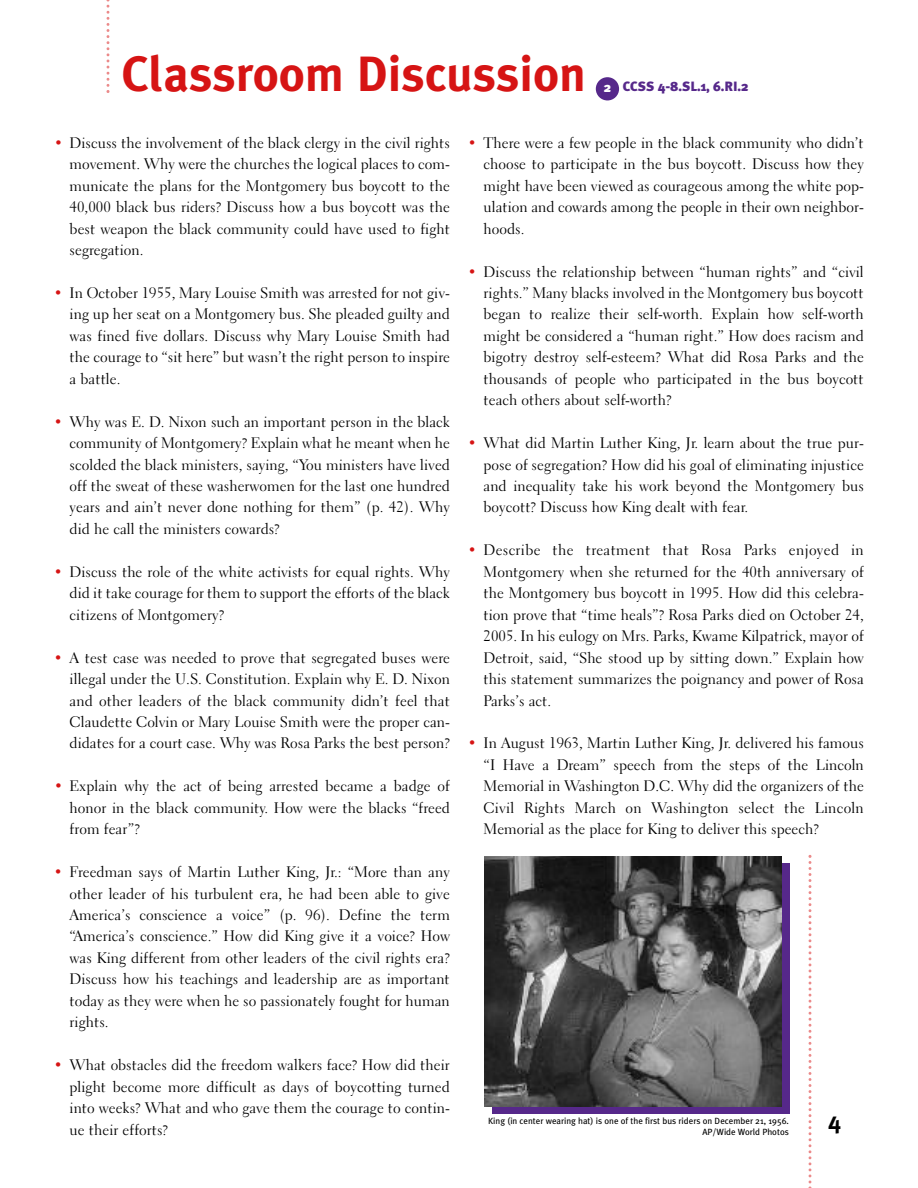
<style>
.page{position:relative;width:918px;height:1188px;background:#fff}
.page>*{position:absolute;margin:0;border:0;box-sizing:border-box;transform-origin:0 0}
.t1{font:700 49.5px "Meta Plus";color:#d61414}
.t2{font:700 24px "Meta Plus";color:#000}
.t3{font:15px/21.5px "Transitional 521 BT Roman A";color:#000;text-align:justify}
.t4{font:900 13.5px "Meta Plus";color:#56288a}
.t5{font:9px/10.8px "Meta Plus";color:#000;text-align:right}
.s1{color:#fff}
.s2{color:#d61414}
</style>
<div class="page">
<svg style="left:106px;top:0;width:4px;height:93px"></svg>
<svg style="left:809px;top:855px;width:3px;height:333px"></svg>
<div style="left:596px;top:77px;width:23px;height:23px;background:#56288a;border-radius:50%"></div>
<div style="left:492px;top:864px;width:297px;height:250px;background:#56288a"></div>
<img style="left:484px;top:856px;width:298px;height:250px">
<h1 class="t1" style="left:122px;top:45px;width:466px">Classroom Discussion</h1>
<p class="t4" style="left:604px;top:79px;width:146px"><span class="s1">2</span> CCSS 4-8.SL.1, 6.RI.2</p>
<p class="t3" style="left:70px;top:134px;width:382px;text-indent:-16px"><span class="s2">•</span> Discuss the involvement of the black clergy in the civil rights movement. Why were the churches the logical places to com&shy;municate the plans for the Montgomery bus boycott to the 40,000 black bus riders? Discuss how a bus boycott was the best weapon the black community could have used to fight segregation.</p>
<p class="t3" style="left:70px;top:284px;width:382px;text-indent:-16px"><span class="s2">•</span> In October 1955, Mary Louise Smith was arrested for not giv&shy;ing up her seat on a Montgomery bus. She pleaded guilty and was fined five dollars. Discuss why Mary Louise Smith had the courage to “sit here” but wasn’t the right person to inspire a battle.</p>
<p class="t3" style="left:70px;top:412px;width:382px;text-indent:-16px"><span class="s2">•</span> Why was E. D. Nixon such an important person in the black community of Montgomery? Explain what he meant when he scolded the black ministers, saying, “You ministers have lived off the sweat of these washerwomen for the last one hundred years and ain’t never done nothing for them” (p. 42). Why did he call the ministers cowards?</p>
<p class="t3" style="left:70px;top:563px;width:382px;text-indent:-16px"><span class="s2">•</span> Discuss the role of the white activists for equal rights. Why did it take courage for them to support the efforts of the black citizens of Montgomery?</p>
<p class="t3" style="left:70px;top:648px;width:382px;text-indent:-16px"><span class="s2">•</span> A test case was needed to prove that segregated buses were illegal under the U.S. Constitution. Explain why E. D. Nixon and other leaders of the black community didn’t feel that Claudette Colvin or Mary Louise Smith were the proper can&shy;didates for a court case. Why was Rosa Parks the best person?</p>
<p class="t3" style="left:70px;top:777px;width:382px;text-indent:-16px"><span class="s2">•</span> Explain why the act of being arrested became a badge of honor in the black community. How were the blacks “freed from fear”?</p>
<p class="t3" style="left:70px;top:863px;width:382px;text-indent:-16px"><span class="s2">•</span> Freedman says of Martin Luther King, Jr.: “More than any other leader of his turbulent era, he had been able to give America’s conscience a voice” (p. 96). Define the term “America’s conscience.” How did King give it a voice? How was King different from other leaders of the civil rights era?<br>Discuss how his teachings and leadership are as important today as they were when he so passionately fought for human rights.</p>
<p class="t3" style="left:70px;top:1056px;width:382px;text-indent:-16px"><span class="s2">•</span> What obstacles did the freedom walkers face? How did their plight become more difficult as days of boycotting turned into weeks? What and who gave them the courage to contin&shy;ue their efforts?</p>
<p class="t3" style="left:484px;top:134px;width:382px;text-indent:-16px"><span class="s2">•</span> There were a few people in the black community who didn’t choose to participate in the bus boycott. Discuss how they might have been viewed as courageous among the white pop&shy;ulation and cowards among the people in their own neighbor&shy;hoods.</p>
<p class="t3" style="left:484px;top:262px;width:382px;text-indent:-16px"><span class="s2">•</span> Discuss the relationship between “human rights” and “civil rights.” Many blacks involved in the Montgomery bus boycott began to realize their self-worth. Explain how self-worth might be considered a “human right.” How does racism and bigotry destroy self-esteem? What did Rosa Parks and the thousands of people who participated in the bus boycott teach others about self-worth?</p>
<p class="t3" style="left:484px;top:434px;width:382px;text-indent:-16px"><span class="s2">•</span> What did Martin Luther King, Jr. learn about the true pur&shy;pose of segregation? How did his goal of eliminating injustice and inequality take his work beyond the Montgomery bus boycott? Discuss how King dealt with fear.</p>
<p class="t3" style="left:484px;top:541px;width:382px;text-indent:-16px"><span class="s2">•</span> Describe the treatment that Rosa Parks enjoyed in Montgomery when she returned for the 40th anniversary of the Montgomery bus boycott in 1995. How did this celebra&shy;tion prove that “time heals”? Rosa Parks died on October 24, 2005. In his eulogy on Mrs. Parks, Kwame Kilpatrick, mayor of Detroit, said, “She stood up by sitting down.” Explain how this statement summarizes the poignancy and power of Rosa Parks’s act.</p>
<p class="t3" style="left:484px;top:734px;width:382px;text-indent:-16px"><span class="s2">•</span> In August 1963, Martin Luther King, Jr. delivered his famous “I Have a Dream” speech from the steps of the Lincoln Memorial in Washington D.C. Why did the organizers of the Civil Rights March on Washington select the Lincoln Memorial as the place for King to deliver this speech?</p>
<p class="t5" style="left:488px;top:1115px;width:302px">King (in center wearing hat) is one of the first bus riders on December 21, 1956.<br>AP/Wide World Photos</p>
<h2 class="t2" style="left:828px;top:1107px;width:15px">4</h2>
</div>
